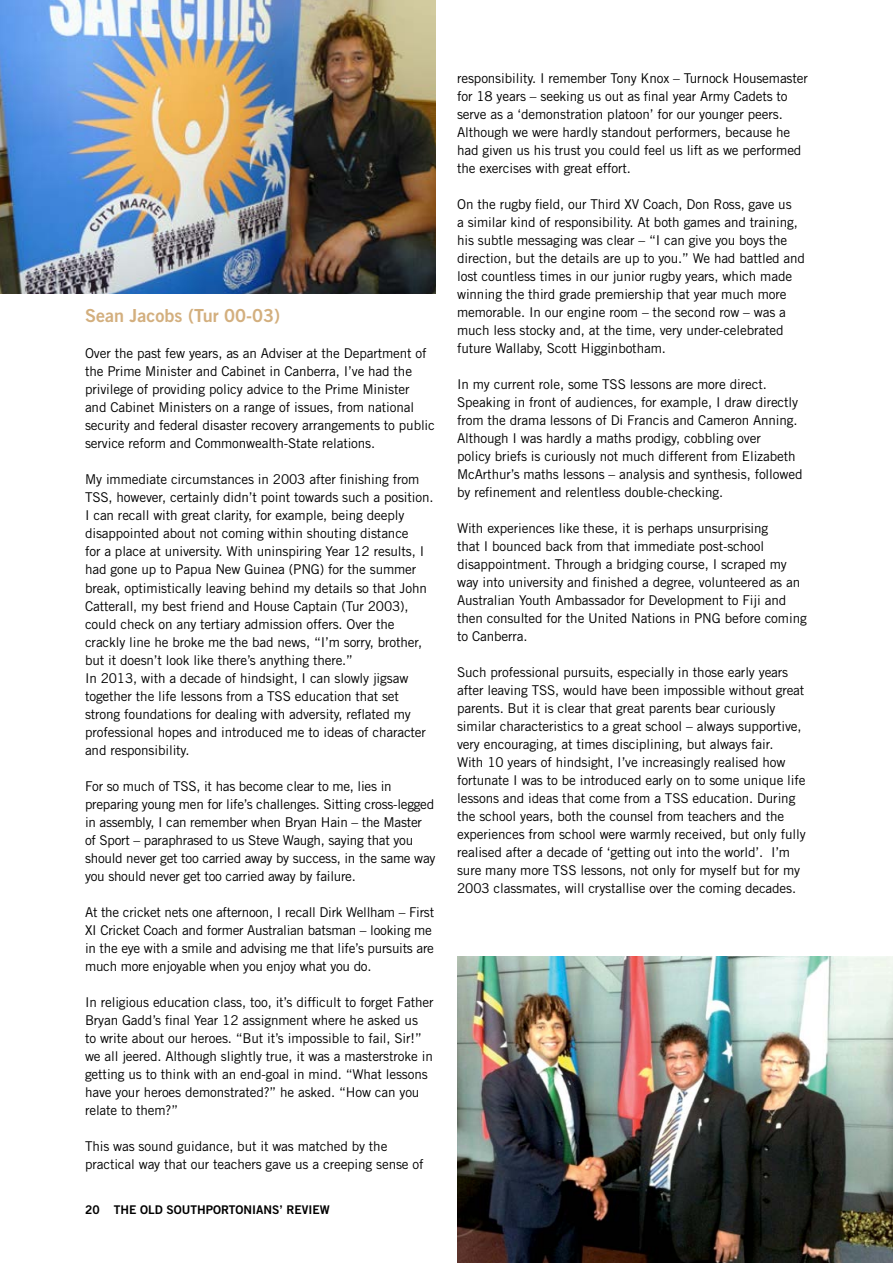
<style>
.page{position:relative;width:893px;height:1263px;background:#fff}
.page>*{position:absolute;margin:0;border:0;box-sizing:border-box;transform-origin:0 0}
.t1{font:18px "Trade Gothic Bold Two";color:#d3af7e}
.t2{font:13.5px/18px "Trade Gothic";letter-spacing:-.01em;color:#000}
.t3{font:12px "Trade Gothic Bold Two";color:#000}
</style>
<div class="page">
<img style="left:457px;top:956px;width:436px;height:307px">
<img style="left:0;top:0;width:436px;height:294px">
<p class="t1" style="left:85px;top:305px;width:197px">Sean Jacobs (Tur 00-03)</p>
<p class="t2" style="left:85px;top:344px;width:351px">Over the past few years, as an Adviser at the Department of the Prime Minister and Cabinet in Canberra, I’ve had the privilege of providing policy advice to the Prime Minister<br>and Cabinet Ministers on a range of issues, from national security and federal disaster recovery arrangements to public service reform and Commonwealth-State relations.</p>
<p class="t2" style="left:85px;top:470px;width:350px">My immediate circumstances in 2003 after finishing from TSS, however, certainly didn’t point towards such a position.<br>I can recall with great clarity, for example, being deeply disappointed about not coming within shouting distance<br>for a place at university. With uninspiring Year 12 results, I had gone up to Papua New Guinea (PNG) for the summer break, optimistically leaving behind my details so that John Catterall, my best friend and House Captain (Tur 2003), could check on any tertiary admission offers. Over the crackly line he broke me the bad news, “I’m sorry, brother, but it doesn’t look like there’s anything there.”</p>
<p class="t2" style="left:85px;top:668px;width:343px">In 2013, with a decade of hindsight, I can slowly jigsaw together the life lessons from a TSS education that set strong foundations for dealing with adversity, reflated my professional hopes and introduced me to ideas of character and responsibility.</p>
<p class="t2" style="left:85px;top:776px;width:352px">For so much of TSS, it has become clear to me, lies in preparing young men for life’s challenges. Sitting cross-legged in assembly, I can remember when Bryan Hain – the Master of Sport – paraphrased to us Steve Waugh, saying that you should never get too carried away by success, in the same way you should never get too carried away by failure.</p>
<p class="t2" style="left:85px;top:902px;width:351px">At the cricket nets one afternoon, I recall Dirk Wellham – First XI Cricket Coach and former Australian batsman – looking me in the eye with a smile and advising me that life’s pursuits are much more enjoyable when you enjoy what you do.</p>
<p class="t2" style="left:85px;top:992px;width:350px">In religious education class, too, it’s difficult to forget Father Bryan Gadd’s final Year 12 assignment where he asked us<br>to write about our heroes. “But it’s impossible to fail, Sir!” we all jeered. Although slightly true, it was a masterstroke in getting us to think with an end-goal in mind. “What lessons have your heroes demonstrated?” he asked. “How can you relate to them?”</p>
<p class="t2" style="left:85px;top:1136px;width:340px">This was sound guidance, but it was matched by the practical way that our teachers gave us a creeping sense of</p>
<p class="t3" style="left:85px;top:1203px;width:246px">20 THE OLD SOUTHPORTONIANS’ REVIEW</p>
<p class="t2" style="left:457px;top:69px;width:352px">responsibility. I remember Tony Knox – Turnock Housemaster for 18 years – seeking us out as final year Army Cadets to serve as a ‘demonstration platoon’ for our younger peers.<br>Although we were hardly standout performers, because he had given us his trust you could feel us lift as we performed the exercises with great effort.</p>
<p class="t2" style="left:457px;top:195px;width:349px">On the rugby field, our Third XV Coach, Don Ross, gave us<br>a similar kind of responsibility. At both games and training, his subtle messaging was clear – “I can give you boys the direction, but the details are up to you.” We had battled and lost countless times in our junior rugby years, which made winning the third grade premiership that year much more memorable. In our engine room – the second row – was a much less stocky and, at the time, very under-celebrated future Wallaby, Scott Higginbotham.</p>
<p class="t2" style="left:457px;top:375px;width:347px">In my current role, some TSS lessons are more direct.<br>Speaking in front of audiences, for example, I draw directly from the drama lessons of Di Francis and Cameron Anning.<br>Although I was hardly a maths prodigy, cobbling over<br>policy briefs is curiously not much different from Elizabeth McArthur’s maths lessons – analysis and synthesis, followed by refinement and relentless double-checking.</p>
<p class="t2" style="left:457px;top:519px;width:351px">With experiences like these, it is perhaps unsurprising<br>that I bounced back from that immediate post-school disappointment. Through a bridging course, I scraped my way into university and finished a degree, volunteered as an Australian Youth Ambassador for Development to Fiji and then consulted for the United Nations in PNG before coming to Canberra.</p>
<p class="t2" style="left:457px;top:663px;width:349px">Such professional pursuits, especially in those early years after leaving TSS, would have been impossible without great parents. But it is clear that great parents bear curiously similar characteristics to a great school – always supportive, very encouraging, at times disciplining, but always fair.</p>
<p class="t2" style="left:457px;top:753px;width:350px">With 10 years of hindsight, I’ve increasingly realised how fortunate I was to be introduced early on to some unique life lessons and ideas that come from a TSS education. During the school years, both the counsel from teachers and the experiences from school were warmly received, but only fully realised after a decade of ‘getting out into the world’. I’m sure many more TSS lessons, not only for myself but for my 2003 classmates, will crystallise over the coming decades.</p>
</div>
